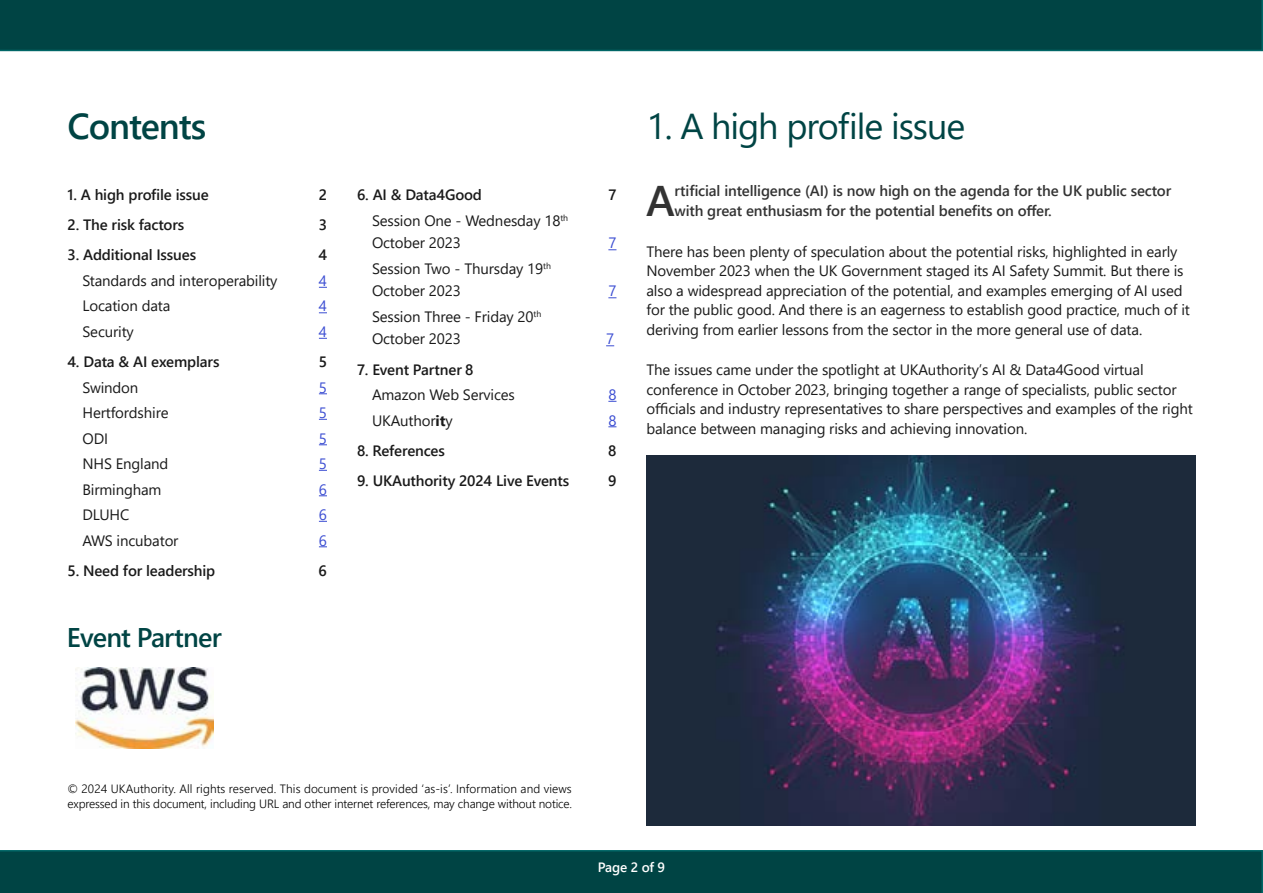
<style>
.page{position:relative;width:1263px;height:893px;background:#fff}
.page>*{position:absolute;margin:0;border:0;box-sizing:border-box;transform-origin:0 0}
.t1{font:600 42.9px "Segoe UI";color:#333}
.t2{font:36px "Segoe UI";letter-spacing:-.03em;color:#044}
.t3{font:600 36px "Segoe UI";letter-spacing:-.03em;color:#044}
.t4{font:600 27px "Segoe UI";letter-spacing:-.03em;color:#044}
.t5{font:15px/19.5px "Segoe UI";letter-spacing:-.01em;color:#1a1a1a}
.t6{font:600 15px "Segoe UI";letter-spacing:-.01em;color:#1a1a1a}
.t7{font:600 15px/19.5px "Segoe UI";letter-spacing:-.01em;color:#333}
.t8{font:15px "Segoe UI";color:#3c4ed2}
.t9{font:600 13.5px "Segoe UI";letter-spacing:-.02em;color:#fff}
.t10{font:300 12px/15px "Segoe UI";letter-spacing:-.01em;color:#000}
.s1{font-weight:700}
</style>
<div class="page">
<div style="left:0;top:850px;width:1263px;height:43px;background:#044"></div>
<div style="left:0;top:0;width:1263px;height:51px;background:#044"></div>
<img style="left:646px;top:455px;width:549px;height:370px">
<img style="left:76px;top:667px;width:137px;height:81px">
<h2 class="t3" style="left:68px;top:92px;width:140px">Contents</h2>
<p class="t6" style="left:68px;top:181px;width:143px">1. A high profile issue</p>
<p class="t6" style="left:319px;top:181px;width:10px">2</p>
<p class="t6" style="left:68px;top:211px;width:118px">2. The risk factors</p>
<p class="t6" style="left:319px;top:211px;width:10px">3</p>
<p class="t6" style="left:68px;top:241px;width:130px">3. Additional Issues</p>
<p class="t6" style="left:318px;top:241px;width:10px">4</p>
<p class="t5" style="left:82px;top:270px;width:197px">Standards and interoperability</p>
<p class="t8" style="left:319px;top:266px;width:10px">4</p>
<p class="t5" style="left:82px;top:295px;width:89px">Location data</p>
<p class="t8" style="left:319px;top:292px;width:10px">4</p>
<p class="t5" style="left:82px;top:321px;width:53px">Security</p>
<p class="t8" style="left:319px;top:317px;width:10px">4</p>
<p class="t6" style="left:68px;top:347px;width:154px">4. Data &amp; AI exemplars</p>
<p class="t6" style="left:319px;top:347px;width:10px">5</p>
<p class="t5" style="left:82px;top:376px;width:57px">Swindon</p>
<p class="t8" style="left:319px;top:373px;width:10px">5</p>
<p class="t5" style="left:82px;top:402px;width:88px">Hertfordshire</p>
<p class="t8" style="left:319px;top:398px;width:10px">5</p>
<p class="t5" style="left:82px;top:427px;width:27px">ODI</p>
<p class="t8" style="left:319px;top:424px;width:10px">5</p>
<p class="t5" style="left:82px;top:453px;width:87px">NHS England</p>
<p class="t8" style="left:319px;top:449px;width:10px">5</p>
<p class="t5" style="left:82px;top:478px;width:81px">Birmingham</p>
<p class="t8" style="left:319px;top:475px;width:10px">6</p>
<p class="t5" style="left:82px;top:504px;width:48px">DLUHC</p>
<p class="t8" style="left:319px;top:500px;width:10px">6</p>
<p class="t5" style="left:82px;top:529px;width:98px">AWS incubator</p>
<p class="t8" style="left:319px;top:526px;width:10px">6</p>
<p class="t6" style="left:68px;top:556px;width:149px">5. Need for leadership</p>
<p class="t6" style="left:319px;top:556px;width:10px">6</p>
<h3 class="t4" style="left:67px;top:612px;width:156px">Event Partner</h3>
<p class="t6" style="left:357px;top:181px;width:127px">6. AI &amp; Data4Good</p>
<p class="t6" style="left:608px;top:181px;width:10px">7</p>
<p class="t5" style="left:372px;top:208px;width:198px;line-height:22.5px">Session One - Wednesday 18<sup>th<br></sup>October 2023</p>
<p class="t8" style="left:608px;top:229px;width:10px">7</p>
<p class="t5" style="left:372px;top:256px;width:180px;line-height:22.5px">Session Two - Thursday 19<sup>th<br></sup>October 2023</p>
<p class="t5" style="left:372px;top:304px;width:171px;line-height:22.5px">Session Three - Friday 20<sup>th<br></sup>October 2023</p>
<p class="t8" style="left:608px;top:277px;width:10px">7</p>
<p class="t8" style="left:606px;top:325px;width:10px">7</p>
<p class="t6" style="left:357px;top:355px;width:118px">7. Event Partner 8</p>
<p class="t5" style="left:372px;top:384px;width:144px">Amazon Web Services</p>
<p class="t8" style="left:608px;top:380px;width:10px">8</p>
<p class="t5" style="left:372px;top:409px;width:82px">UKAuthor<span class="s1">it</span>y</p>
<p class="t8" style="left:608px;top:406px;width:10px">8</p>
<p class="t6" style="left:357px;top:436px;width:89px">8. References</p>
<p class="t6" style="left:608px;top:436px;width:10px">8</p>
<p class="t6" style="left:357px;top:466px;width:214px">9. UKAuthority 2024 Live Events</p>
<p class="t6" style="left:608px;top:466px;width:10px">9</p>
<h2 class="t2" style="left:646px;top:92px;width:320px">1. A high profile issue</h2>
<h1 class="t1" style="left:646px;top:160px;width:30px">A</h1>
<p class="t7" style="left:674px;top:180px;width:498px">rtificial intelligence (AI) is now high on the agenda for the UK public sector with great enthusiasm for the potential benefits on offer.</p>
<p class="t5" style="left:646px;top:240px;width:545px">There has been plenty of speculation about the potential risks, highlighted in early November 2023 when the UK Government staged its AI Safety Summit. But there is also a widespread appreciation of the potential, and examples emerging of AI used for the public good. And there is an eagerness to establish good practice, much of it deriving from earlier lessons from the sector in the more general use of data.</p>
<p class="t5" style="left:646px;top:359px;width:548px">The issues came under the spotlight at UKAuthority’s AI &amp; Data4Good virtual conference in October 2023, bringing together a range of specialists, public sector officials and industry representatives to share perspectives and examples of the right balance between managing risks and achieving innovation.</p>
<p class="t10" style="left:68px;top:780px;width:506px">© 2024 UKAuthority. All rights reserved. This document is provided ‘as-is’. Information and views expressed in this document, including URL and other internet references, may change without notice.</p>
<p class="t9" style="left:598px;top:855px;width:69px">Page 2 of 9</p>
</div>
